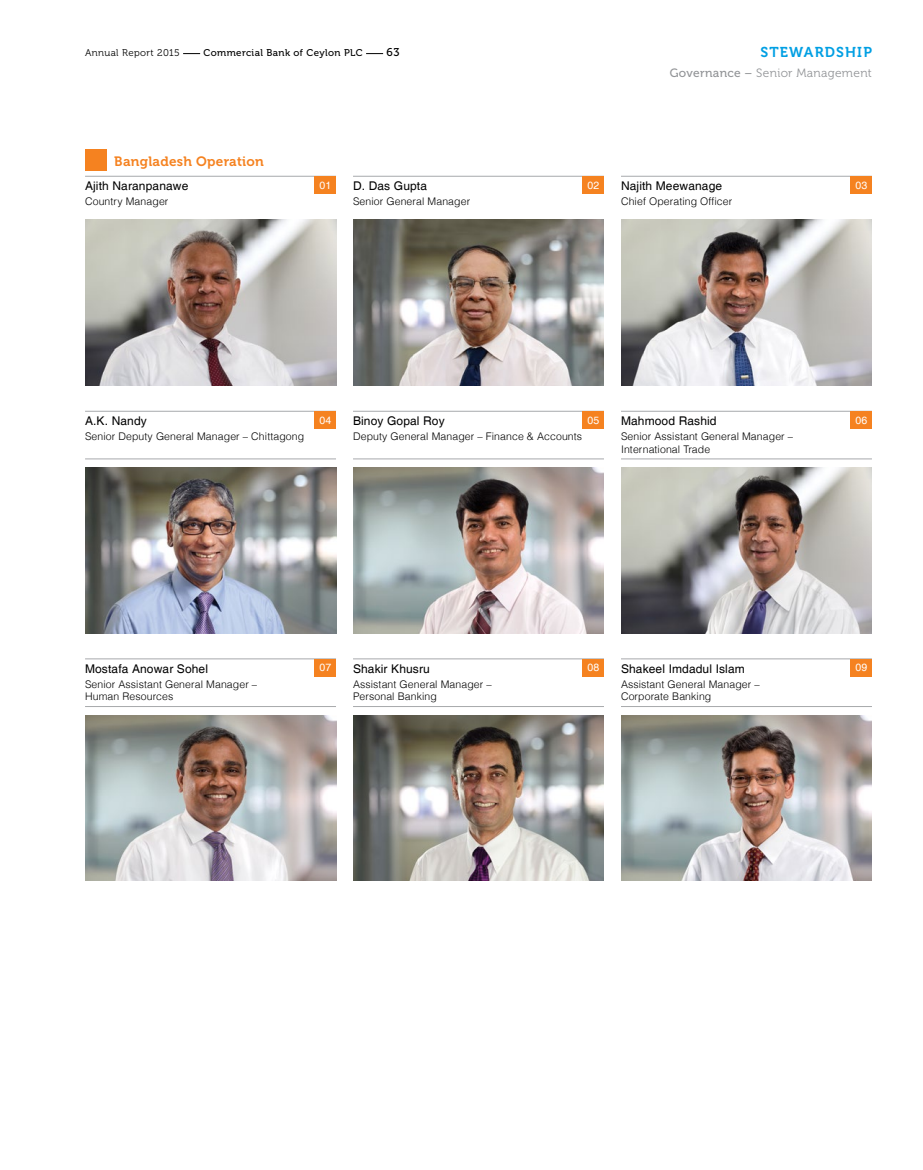
<style>
.page{position:relative;width:923px;height:1170px;background:#fff}
.page>*{position:absolute;margin:0;border:0;box-sizing:border-box;transform-origin:0 0}
.t1{font:14.25px "Museo 700";letter-spacing:.08em;color:#009fe3}
.t2{font:13.5px "Museo 700";letter-spacing:.02em;color:#f58220}
.t3{font:12px "Helvetica";letter-spacing:.01em;color:#000}
.t4{font:12px "Museo 300";letter-spacing:.025em;color:#939598}
.t5{font:11.25px "Museo 500";color:#000}
.t6{font:300 10.5px/12.6px "Helvetica";letter-spacing:.01em;color:#000}
.t7{font:10.5px "Helvetica";letter-spacing:.02em;color:#fff}
.t8{font:9.75px "Museo 500";letter-spacing:.04em;color:#000}
.t9{font:9.75px "Museo 300";letter-spacing:.04em;color:#000}
.s1{font-family:"Museo 500"}
</style>
<div class="page">
<svg style="left:183px;top:53px;width:17px;height:1px"></svg>
<svg style="left:366px;top:53px;width:17px;height:1px"></svg>
<div style="left:85px;top:149px;width:21px;height:21px;background:#f58220"></div>
<hr style="left:85px;top:176px;width:251px;height:1px;background:#a7a9ac">
<hr style="left:353px;top:176px;width:251px;height:1px;background:#a7a9ac">
<hr style="left:621px;top:176px;width:251px;height:1px;background:#a7a9ac">
<hr style="left:85px;top:411px;width:251px;height:1px;background:#a7a9ac">
<hr style="left:353px;top:411px;width:251px;height:1px;background:#a7a9ac">
<hr style="left:621px;top:411px;width:251px;height:1px;background:#a7a9ac">
<hr style="left:85px;top:458px;width:251px;height:1px;background:#a7a9ac">
<hr style="left:353px;top:458px;width:251px;height:1px;background:#a7a9ac">
<hr style="left:621px;top:458px;width:251px;height:1px;background:#a7a9ac">
<hr style="left:85px;top:658px;width:251px;height:1px;background:#a7a9ac">
<hr style="left:353px;top:658px;width:251px;height:1px;background:#a7a9ac">
<hr style="left:621px;top:658px;width:251px;height:1px;background:#a7a9ac">
<hr style="left:85px;top:706px;width:251px;height:1px;background:#a7a9ac">
<hr style="left:353px;top:706px;width:251px;height:1px;background:#a7a9ac">
<hr style="left:621px;top:706px;width:251px;height:1px;background:#a7a9ac">
<div style="left:315px;top:176px;width:21px;height:17px;background:#f58220"></div>
<div style="left:583px;top:176px;width:21px;height:17px;background:#f58220"></div>
<div style="left:850px;top:176px;width:22px;height:17px;background:#f58220"></div>
<img style="left:85px;top:220px;width:251px;height:166px">
<img style="left:353px;top:220px;width:251px;height:166px">
<img style="left:621px;top:220px;width:251px;height:166px">
<div style="left:315px;top:411px;width:21px;height:17px;background:#f58220"></div>
<div style="left:583px;top:411px;width:21px;height:17px;background:#f58220"></div>
<div style="left:850px;top:411px;width:22px;height:17px;background:#f58220"></div>
<img style="left:85px;top:467px;width:251px;height:166px">
<img style="left:353px;top:467px;width:251px;height:166px">
<img style="left:621px;top:467px;width:251px;height:166px">
<div style="left:315px;top:659px;width:21px;height:17px;background:#f58220"></div>
<div style="left:583px;top:659px;width:21px;height:17px;background:#f58220"></div>
<div style="left:850px;top:659px;width:22px;height:17px;background:#f58220"></div>
<img style="left:85px;top:715px;width:251px;height:165px">
<img style="left:353px;top:715px;width:251px;height:165px">
<img style="left:621px;top:715px;width:251px;height:165px">
<p class="t9" style="left:85px;top:48px;width:96px">Annual Report 2015</p>
<p class="t8" style="left:204px;top:47px;width:160px">Commercial Bank of Ceylon PLC</p>
<p class="t5" style="left:386px;top:46px;width:14px">63</p>
<h1 class="t1" style="left:760px;top:45px;width:113px">Stewardship</h1>
<p class="t4" style="left:669px;top:66px;width:204px"><span class="s1">Governance –</span> Senior Management</p>
<p class="t2" style="left:114px;top:154px;width:151px">Bangladesh Operation</p>
<p class="t3" style="left:85px;top:179px;width:105px">Ajith Naranpanawe</p>
<p class="t7" style="left:319px;top:179px;width:13px">01</p>
<p class="t6" style="left:85px;top:194px;width:85px">Country Manager</p>
<p class="t3" style="left:353px;top:179px;width:76px">D. Das Gupta</p>
<p class="t7" style="left:587px;top:179px;width:13px">02</p>
<p class="t6" style="left:353px;top:194px;width:119px">Senior General Manager</p>
<p class="t3" style="left:621px;top:179px;width:103px">Najith Meewanage</p>
<p class="t7" style="left:855px;top:179px;width:13px">03</p>
<p class="t6" style="left:621px;top:194px;width:113px">Chief Operating Officer</p>
<p class="t3" style="left:85px;top:414px;width:63px">A.K. Nandy</p>
<p class="t7" style="left:319px;top:414px;width:13px">04</p>
<p class="t6" style="left:85px;top:429px;width:221px">Senior Deputy General Manager – Chittagong</p>
<p class="t3" style="left:353px;top:414px;width:93px">Binoy Gopal Roy</p>
<p class="t7" style="left:587px;top:414px;width:13px">05</p>
<p class="t6" style="left:353px;top:429px;width:231px">Deputy General Manager – Finance &amp; Accounts</p>
<p class="t3" style="left:621px;top:414px;width:97px">Mahmood Rashid</p>
<p class="t7" style="left:855px;top:414px;width:13px">06</p>
<p class="t6" style="left:621px;top:429px;width:174px">Senior Assistant General Manager –<br>International Trade</p>
<p class="t3" style="left:85px;top:661px;width:125px">Mostafa Anowar Sohel</p>
<p class="t7" style="left:319px;top:661px;width:13px">07</p>
<p class="t6" style="left:85px;top:677px;width:174px">Senior Assistant General Manager –<br>Human Resources</p>
<p class="t3" style="left:353px;top:661px;width:78px">Shakir Khusru</p>
<p class="t7" style="left:587px;top:661px;width:13px">08</p>
<p class="t6" style="left:353px;top:677px;width:140px">Assistant General Manager –<br>Personal Banking</p>
<p class="t3" style="left:621px;top:661px;width:125px">Shakeel Imdadul Islam</p>
<p class="t7" style="left:855px;top:661px;width:13px">09</p>
<p class="t6" style="left:621px;top:677px;width:140px">Assistant General Manager –<br>Corporate Banking</p>
</div>
